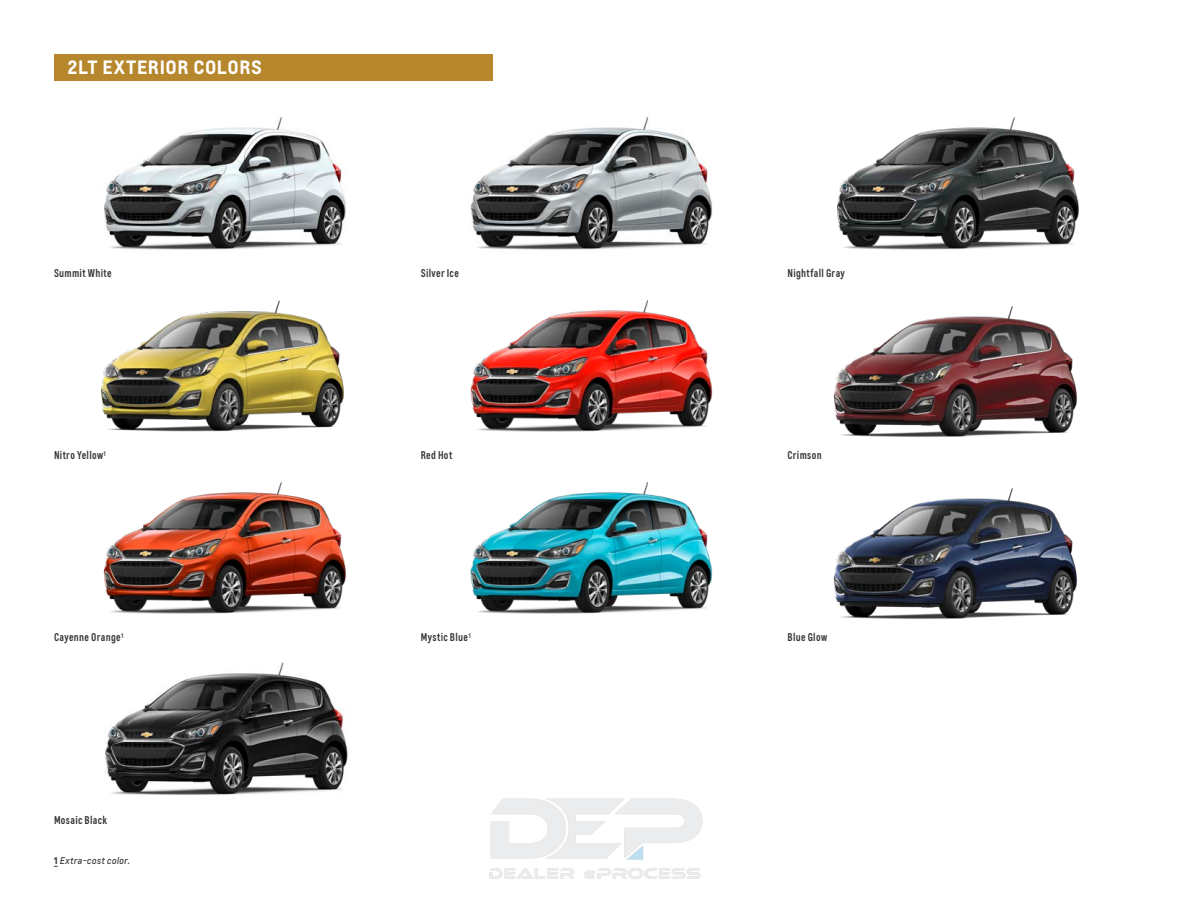
<style>
.page{position:relative;width:1188px;height:918px;background:#fff}
.page>*{position:absolute;margin:0;border:0;box-sizing:border-box;transform-origin:0 0}
.t1{font:700 18px "Louis Global 2";letter-spacing:.03em;color:#fff}
.t2{font:600 condensed 10.5px "Louis Global 2";letter-spacing:.03em;color:#363536}
.t3{font:italic 9px "Louis Global 2";letter-spacing:.03em;color:#363536}
.s1{font-weight:700;font-style:normal}
</style>
<div class="page">
<img style="left:100px;top:117px;width:249px;height:678px">
<img style="left:470px;top:117px;width:243px;height:497px">
<img style="left:833px;top:117px;width:246px;height:502px">
<div style="left:54px;top:54px;width:438px;height:27px;background:#b7872d"></div>
<img style="left:489px;top:798px;width:214px;height:81px">
<h1 class="t1" style="left:68px;top:54px;width:196px">2LT EXTERIOR COLORS</h1>
<p class="t2" style="left:54px;top:266px;width:59px">Summit White</p>
<p class="t2" style="left:54px;top:448px;width:53px">Nitro Yellow<sup>1</sup></p>
<p class="t2" style="left:54px;top:630px;width:71px">Cayenne Orange<sup>1</sup></p>
<p class="t2" style="left:54px;top:812px;width:55px">Mosaic Black</p>
<p class="t3" style="left:54px;top:855px;width:77px"><span class="s1">1</span> Extra-cost color.</p>
<p class="t2" style="left:421px;top:266px;width:40px">Silver Ice</p>
<p class="t2" style="left:421px;top:448px;width:33px">Red Hot</p>
<p class="t2" style="left:421px;top:630px;width:51px">Mystic Blue<sup>1</sup></p>
<p class="t2" style="left:788px;top:266px;width:59px">Nightfall Gray</p>
<p class="t2" style="left:788px;top:448px;width:36px">Crimson</p>
<p class="t2" style="left:788px;top:630px;width:41px">Blue Glow</p>
</div>
